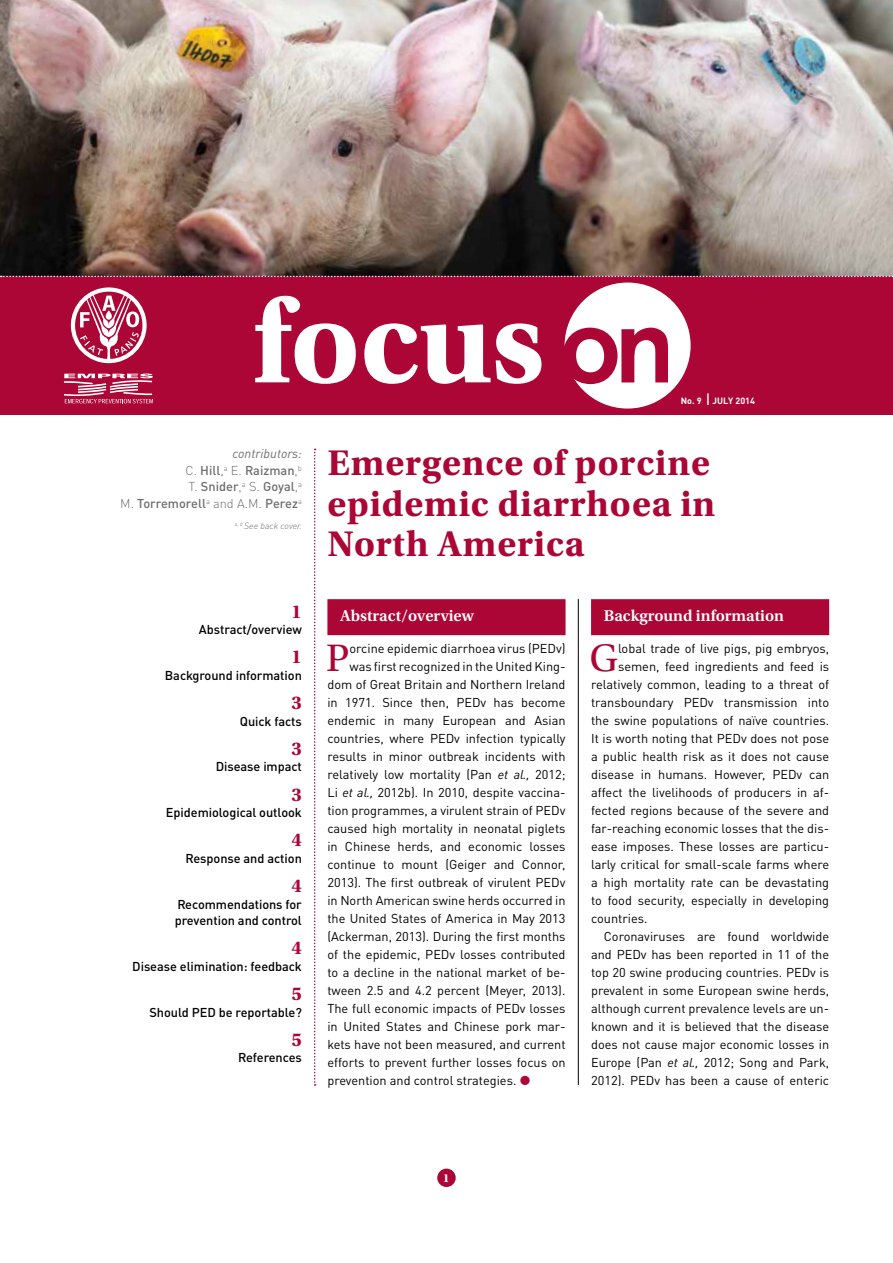
<style>
.page{position:relative;width:893px;height:1263px;background:#fff}
.page>*{position:absolute;margin:0;border:0;box-sizing:border-box;transform-origin:0 0}
.t1{font:40.35px "Utopia Std";color:#ab0635}
.t2{font:700 37.5px/40.5px "Utopia Std";letter-spacing:.02em;color:#ab0635}
.t3{font:700 19.5px "Utopia Std";color:#ab0635}
.t4{font:600 16.5px "Utopia Std";color:#fff}
.t5{font:12.75px "DIN Pro";color:#000}
.t6{font:500 12.75px/16.5px "DIN Pro";letter-spacing:-.005em;color:#000}
.t7{font:500 12.75px/16.5px "DIN Pro";color:#6d6e71;text-align:right}
.t8{font:700 12px "Utopia Std";color:#fff}
.t9{font:italic 300 9px "DIN Pro";color:#6d6e71}
.t10{font:700 9px "DIN Pro";color:#fff}
.s1{font-weight:400;font-style:italic}
.s2{font-weight:300}
.s3{font-family:"DIN"}
.s4{font-weight:500;font-size:13.5px}
.s5{font-style:italic}
</style>
<div class="page">
<div style="left:437px;top:1168px;width:19px;height:19px;background:#ab0635;border-radius:50%"></div>
<hr style="left:578px;top:599px;width:1px;height:486px;background:#000">
<svg style="left:314px;top:449px;width:2px;height:637px"></svg>
<img style="left:0;top:0;width:893px;height:276px">
<div style="left:0;top:276px;width:893px;height:139px;background:#ab0635"></div>
<svg style="left:255px;top:296px;width:286px;height:88px"></svg>
<div style="left:565px;top:282px;width:126px;height:127px;background:#fff;border-radius:50%"></div>
<svg style="left:564px;top:328px;width:104px;height:56px"></svg>
<svg style="left:71px;top:287px;width:76px;height:76px"></svg>
<svg style="left:64px;top:374px;width:89px;height:29px"></svg>
<svg style="left:1px;top:276px;width:892px;height:1px"></svg>
<div style="left:327px;top:599px;width:239px;height:36px;background:#ab0635"></div>
<div style="left:591px;top:599px;width:238px;height:36px;background:#ab0635"></div>
<p class="t7" style="left:120px;top:444px;width:183px"><span class="s1">contributors:<br></span><span class="s2">C.</span> Hill<span class="s2">,</span><sup>a</sup> <span class="s2">E.</span> Raizman<span class="s2">,</span><sup>b<br></sup><span class="s2">T.</span> Snider<span class="s2">,</span><sup>a</sup> <span class="s2">S.</span> Goyal<span class="s2">,</span><sup>a<br></sup><span class="s2">M.</span> Torremorell<sup>a</sup> <span class="s2">and A.M.</span> Perez<sup>a</sup></p>
<p class="t9" style="left:235px;top:518px;width:68px"><sup>a,</sup> <sup>b</sup> See back cover.</p>
<h3 class="t3" style="left:292px;top:600px;width:12px">1</h3>
<p class="t6" style="left:199px;top:620px;width:104px">Abstract/overview</p>
<h3 class="t3" style="left:292px;top:646px;width:12px">1</h3>
<p class="t6" style="left:165px;top:666px;width:138px">Background information</p>
<h3 class="t3" style="left:292px;top:691px;width:12px">3</h3>
<p class="t6" style="left:240px;top:711px;width:64px">Quick facts</p>
<h3 class="t3" style="left:292px;top:737px;width:12px">3</h3>
<p class="t6" style="left:216px;top:757px;width:88px">Disease impact</p>
<h3 class="t3" style="left:292px;top:783px;width:12px">3</h3>
<p class="t6" style="left:166px;top:803px;width:137px">Epidemiological outlook</p>
<h3 class="t3" style="left:292px;top:829px;width:12px">4</h3>
<p class="t6" style="left:186px;top:849px;width:118px">Response and action</p>
<h3 class="t3" style="left:292px;top:874px;width:12px">4</h3>
<p class="t6" style="left:175px;top:894px;width:129px">Recommendations for prevention and control</p>
<h3 class="t3" style="left:292px;top:937px;width:12px">4</h3>
<p class="t6" style="left:132px;top:957px;width:171px">Disease elimination: feedback</p>
<h3 class="t3" style="left:292px;top:982px;width:12px">5</h3>
<p class="t6" style="left:149px;top:1002px;width:154px">Should PED be reportable?</p>
<h3 class="t3" style="left:292px;top:1028px;width:12px">5</h3>
<p class="t6" style="left:238px;top:1048px;width:65px">References</p>
<p class="t10" style="left:681px;top:393px;width:76px"><span class="s3">No. 9</span> <span class="s4">|</span> JULY 2014</p>
<h2 class="t2" style="left:327px;top:443px;width:389px">Emergence of porcine epidemic diarrhoea in<br>North America</h2>
<p class="t4" style="left:340px;top:607px;width:135px">Abstract/overview</p>
<h1 class="t1" style="left:326px;top:636px;width:25px">P</h1>
<p class="t5" style="left:349px;top:638px;width:218px">orcine epidemic diarrhoea virus (PEDv)</p>
<p class="t5" style="left:349px;top:656px;width:218px">was first recognized in the United King-</p>
<p class="t5" style="left:327px;top:674px;width:240px">dom of Great Britain and Northern Ireland</p>
<p class="t5" style="left:327px;top:692px;width:240px">in 1971. Since then, PEDv has become</p>
<p class="t5" style="left:327px;top:710px;width:240px">endemic in many European and Asian</p>
<p class="t5" style="left:327px;top:728px;width:240px">countries, where PEDv infection typically</p>
<p class="t5" style="left:327px;top:746px;width:240px">results in minor outbreak incidents with</p>
<p class="t5" style="left:327px;top:764px;width:240px">relatively low mortality (Pan <span class="s5">et al.,</span> 2012;</p>
<p class="t5" style="left:327px;top:782px;width:240px">Li <span class="s5">et al.,</span> 2012b). In 2010, despite vaccina-</p>
<p class="t5" style="left:327px;top:800px;width:240px">tion programmes, a virulent strain of PEDv</p>
<p class="t5" style="left:327px;top:818px;width:240px">caused high mortality in neonatal piglets</p>
<p class="t5" style="left:327px;top:836px;width:240px">in Chinese herds, and economic losses</p>
<p class="t5" style="left:327px;top:854px;width:240px">continue to mount (Geiger and Connor,</p>
<p class="t5" style="left:327px;top:872px;width:240px">2013). The first outbreak of virulent PEDv</p>
<p class="t5" style="left:327px;top:890px;width:240px">in North American swine herds occurred in</p>
<p class="t5" style="left:327px;top:908px;width:240px">the United States of America in May 2013</p>
<p class="t5" style="left:327px;top:926px;width:240px">(Ackerman, 2013). During the first months</p>
<p class="t5" style="left:327px;top:944px;width:240px">of the epidemic, PEDv losses contributed</p>
<p class="t5" style="left:327px;top:962px;width:240px">to a decline in the national market of be-</p>
<p class="t5" style="left:327px;top:980px;width:240px">tween 2.5 and 4.2 percent (Meyer, 2013).</p>
<p class="t5" style="left:327px;top:998px;width:240px">The full economic impacts of PEDv losses</p>
<p class="t5" style="left:327px;top:1016px;width:240px">in United States and Chinese pork mar-</p>
<p class="t5" style="left:327px;top:1034px;width:240px">kets have not been measured, and current</p>
<p class="t5" style="left:327px;top:1052px;width:240px">efforts to prevent further losses focus on</p>
<p class="t5" style="left:327px;top:1070px;width:191px">prevention and control strategies.</p>
<p class="t4" style="left:604px;top:607px;width:182px">Background information</p>
<h1 class="t1" style="left:589px;top:636px;width:30px">G</h1>
<p class="t5" style="left:618px;top:638px;width:213px">lobal trade of live pigs, pig embryos,</p>
<p class="t5" style="left:618px;top:656px;width:213px">semen, feed ingredients and feed is</p>
<p class="t5" style="left:591px;top:674px;width:240px">relatively common, leading to a threat of</p>
<p class="t5" style="left:591px;top:692px;width:240px">transboundary PEDv transmission into</p>
<p class="t5" style="left:591px;top:710px;width:240px">the swine populations of naïve countries.</p>
<p class="t5" style="left:591px;top:728px;width:240px">It is worth noting that PEDv does not pose</p>
<p class="t5" style="left:591px;top:746px;width:240px">a public health risk as it does not cause</p>
<p class="t5" style="left:591px;top:764px;width:240px">disease in humans. However, PEDv can</p>
<p class="t5" style="left:591px;top:782px;width:240px">affect the livelihoods of producers in af-</p>
<p class="t5" style="left:591px;top:800px;width:240px">fected regions because of the severe and</p>
<p class="t5" style="left:591px;top:818px;width:240px">far-reaching economic losses that the dis-</p>
<p class="t5" style="left:591px;top:836px;width:240px">ease imposes. These losses are particu-</p>
<p class="t5" style="left:591px;top:854px;width:240px">larly critical for small-scale farms where</p>
<p class="t5" style="left:591px;top:872px;width:240px">a high mortality rate can be devastating</p>
<p class="t5" style="left:591px;top:890px;width:240px">to food security, especially in developing</p>
<p class="t5" style="left:591px;top:908px;width:58px">countries.</p>
<p class="t5" style="left:604px;top:926px;width:227px">Coronaviruses are found worldwide</p>
<p class="t5" style="left:591px;top:944px;width:240px">and PEDv has been reported in 11 of the</p>
<p class="t5" style="left:591px;top:962px;width:240px">top 20 swine producing countries. PEDv is</p>
<p class="t5" style="left:591px;top:980px;width:240px">prevalent in some European swine herds,</p>
<p class="t5" style="left:591px;top:998px;width:240px">although current prevalence levels are un-</p>
<p class="t5" style="left:591px;top:1016px;width:240px">known and it is believed that the disease</p>
<p class="t5" style="left:591px;top:1034px;width:240px">does not cause major economic losses in</p>
<p class="t5" style="left:591px;top:1052px;width:240px">Europe (Pan <span class="s5">et al.,</span> 2012; Song and Park,</p>
<p class="t5" style="left:591px;top:1070px;width:240px">2012). PEDv has been a cause of enteric</p>
<p class="t8" style="left:443px;top:1171px;width:8px">1</p>
</div>
